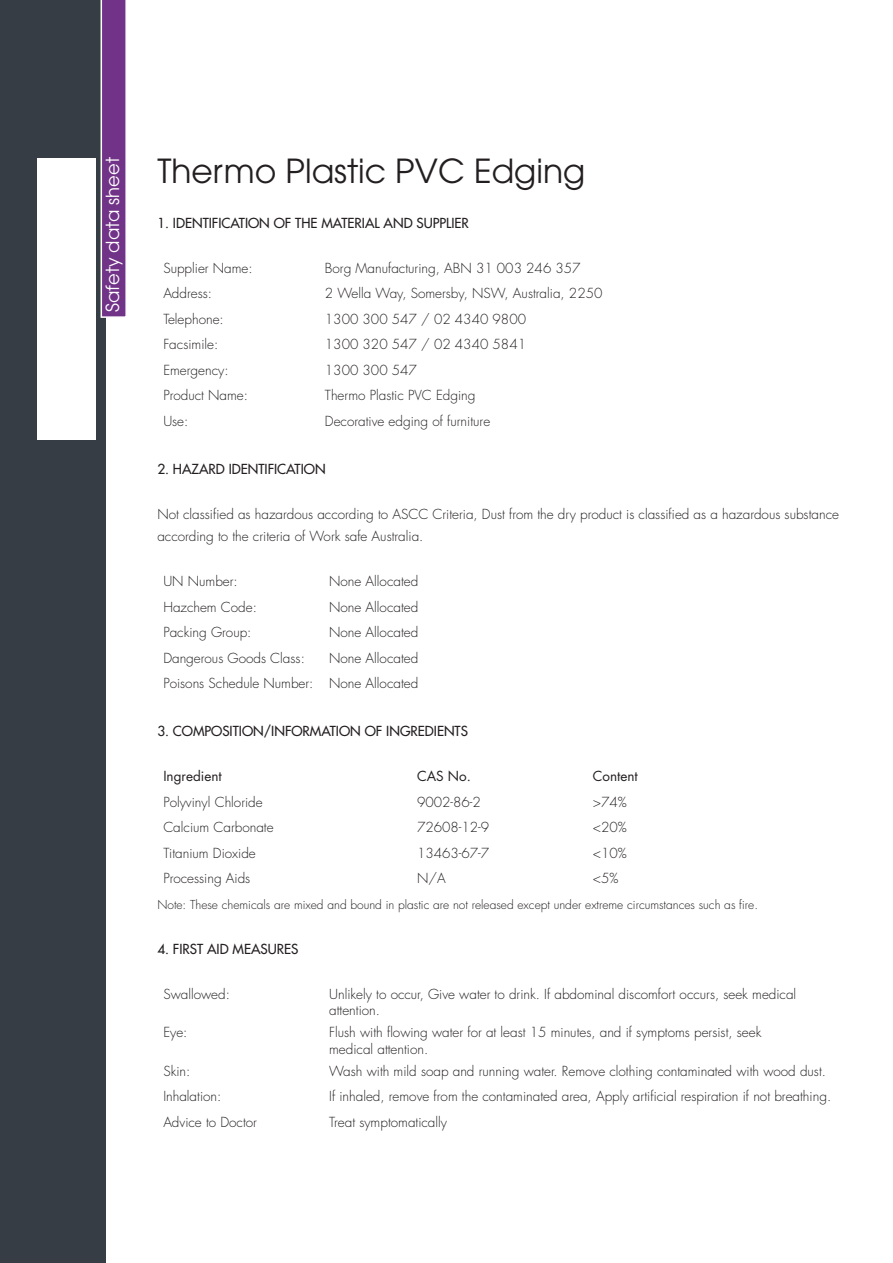
<style>
.page{position:relative;width:893px;height:1263px;background:#fff}
.page>*{position:absolute;margin:0;border:0;box-sizing:border-box;transform-origin:0 0}
.t1{font:33px "Avant Garde";color:#231f20}
.t2{font:18px "Avant Garde";color:#fff}
.t3{font:300 13.5px/16.2px "Futura";color:#231f20}
.t4{font:13.5px "Futura";color:#231f20}
.t5{font:13.5px "Futura";color:#231f20}
.t6{font:300 12px "Futura";color:#231f20}
</style>
<div class="page">
<div style="left:0;top:0;width:105px;height:1263px;background:#363d45"></div>
<svg style="left:100px;top:0;width:26px;height:319px;background:#743c89"></svg>
<div style="left:37px;top:158px;width:59px;height:282px;background:#fff"></div>
<h2 class="t2" style="left:106px;top:312px;width:156px;rotate:-90deg">Safety data sheet</h2>
<h1 class="t1" style="left:157px;top:158px;width:430px">Thermo Plastic PVC Edging</h1>
<p class="t4" style="left:157px;top:216px;width:313px">1. IDENTIFICATION OF THE MATERIAL AND SUPPLIER</p>
<p class="t3" style="left:163px;top:261px;width:91px">Supplier Name:</p>
<p class="t3" style="left:325px;top:261px;width:257px">Borg Manufacturing, ABN 31 003 246 357</p>
<p class="t3" style="left:163px;top:286px;width:50px">Address:</p>
<p class="t3" style="left:325px;top:286px;width:279px">2 Wella Way, Somersby, NSW, Australia, 2250</p>
<p class="t3" style="left:163px;top:312px;width:62px">Telephone:</p>
<p class="t3" style="left:325px;top:312px;width:203px">1300 300 547 / 02 4340 9800</p>
<p class="t3" style="left:163px;top:337px;width:56px">Facsimile:</p>
<p class="t3" style="left:325px;top:337px;width:203px">1300 320 547 / 02 4340 5841</p>
<p class="t3" style="left:163px;top:363px;width:67px">Emergency:</p>
<p class="t3" style="left:325px;top:363px;width:94px">1300 300 547</p>
<p class="t3" style="left:163px;top:388px;width:86px">Product Name:</p>
<p class="t3" style="left:325px;top:388px;width:152px">Thermo Plastic PVC Edging</p>
<p class="t3" style="left:163px;top:414px;width:27px">Use:</p>
<p class="t3" style="left:325px;top:414px;width:167px">Decorative edging of furniture</p>
<p class="t4" style="left:157px;top:462px;width:170px">2. HAZARD IDENTIFICATION</p>
<p class="t3" style="left:157px;top:504px;width:683px;line-height:22.5px">Not classified as hazardous according to ASCC Criteria, Dust from the dry product is classified as a hazardous substance according to the criteria of Work safe Australia.</p>
<p class="t3" style="left:163px;top:574px;width:76px">UN Number:</p>
<p class="t3" style="left:329px;top:574px;width:91px">None Allocated</p>
<p class="t3" style="left:163px;top:600px;width:95px">Hazchem Code:</p>
<p class="t3" style="left:329px;top:600px;width:91px">None Allocated</p>
<p class="t3" style="left:163px;top:625px;width:90px">Packing Group:</p>
<p class="t3" style="left:329px;top:625px;width:91px">None Allocated</p>
<p class="t3" style="left:163px;top:651px;width:143px">Dangerous Goods Class:</p>
<p class="t3" style="left:163px;top:646px;width:256px;line-height:25.5px;text-align:right">None Allocated<br>Poisons Schedule Number: None Allocated</p>
<p class="t4" style="left:157px;top:725px;width:312px">3. COMPOSITION/INFORMATION OF INGREDIENTS</p>
<p class="t5" style="left:163px;top:770px;width:60px">Ingredient</p>
<p class="t5" style="left:417px;top:770px;width:55px">CAS No.</p>
<p class="t5" style="left:593px;top:770px;width:47px">Content</p>
<p class="t3" style="left:163px;top:795px;width:101px">Polyvinyl Chloride</p>
<p class="t3" style="left:417px;top:795px;width:65px">9002-86-2</p>
<p class="t3" style="left:593px;top:795px;width:36px">&gt;74%</p>
<p class="t3" style="left:163px;top:820px;width:112px">Calcium Carbonate</p>
<p class="t3" style="left:417px;top:820px;width:74px">72608-12-9</p>
<p class="t3" style="left:593px;top:820px;width:36px">&lt;20%</p>
<p class="t3" style="left:163px;top:846px;width:94px">Titanium Dioxide</p>
<p class="t3" style="left:417px;top:846px;width:74px">13463-67-7</p>
<p class="t3" style="left:593px;top:846px;width:36px">&lt;10%</p>
<p class="t3" style="left:163px;top:871px;width:89px">Processing Aids</p>
<p class="t3" style="left:417px;top:871px;width:30px">N/A</p>
<p class="t3" style="left:593px;top:871px;width:27px">&lt;5%</p>
<p class="t6" style="left:157px;top:899px;width:602px">Note: These chemicals are mixed and bound in plastic are not released except under extreme circumstances such as fire.</p>
<p class="t4" style="left:157px;top:942px;width:143px">4. FIRST AID MEASURES</p>
<p class="t3" style="left:163px;top:987px;width:68px">Swallowed:</p>
<p class="t3" style="left:329px;top:987px;width:469px">Unlikely to occur, Give water to drink. If abdominal discomfort occurs, seek medical attention.</p>
<p class="t3" style="left:163px;top:1025px;width:26px">Eye:</p>
<p class="t3" style="left:329px;top:1025px;width:434px">Flush with flowing water for at least 15 minutes, and if symptoms persist, seek medical attention.</p>
<p class="t3" style="left:163px;top:1064px;width:29px">Skin:</p>
<p class="t3" style="left:329px;top:1064px;width:498px">Wash with mild soap and running water. Remove clothing contaminated with wood dust.</p>
<p class="t3" style="left:163px;top:1089px;width:60px">Inhalation:</p>
<p class="t3" style="left:329px;top:1089px;width:503px">If inhaled, remove from the contaminated area, Apply artificial respiration if not breathing.</p>
<p class="t3" style="left:163px;top:1115px;width:95px">Advice to Doctor</p>
<p class="t3" style="left:329px;top:1115px;width:119px">Treat symptomatically</p>
</div>
